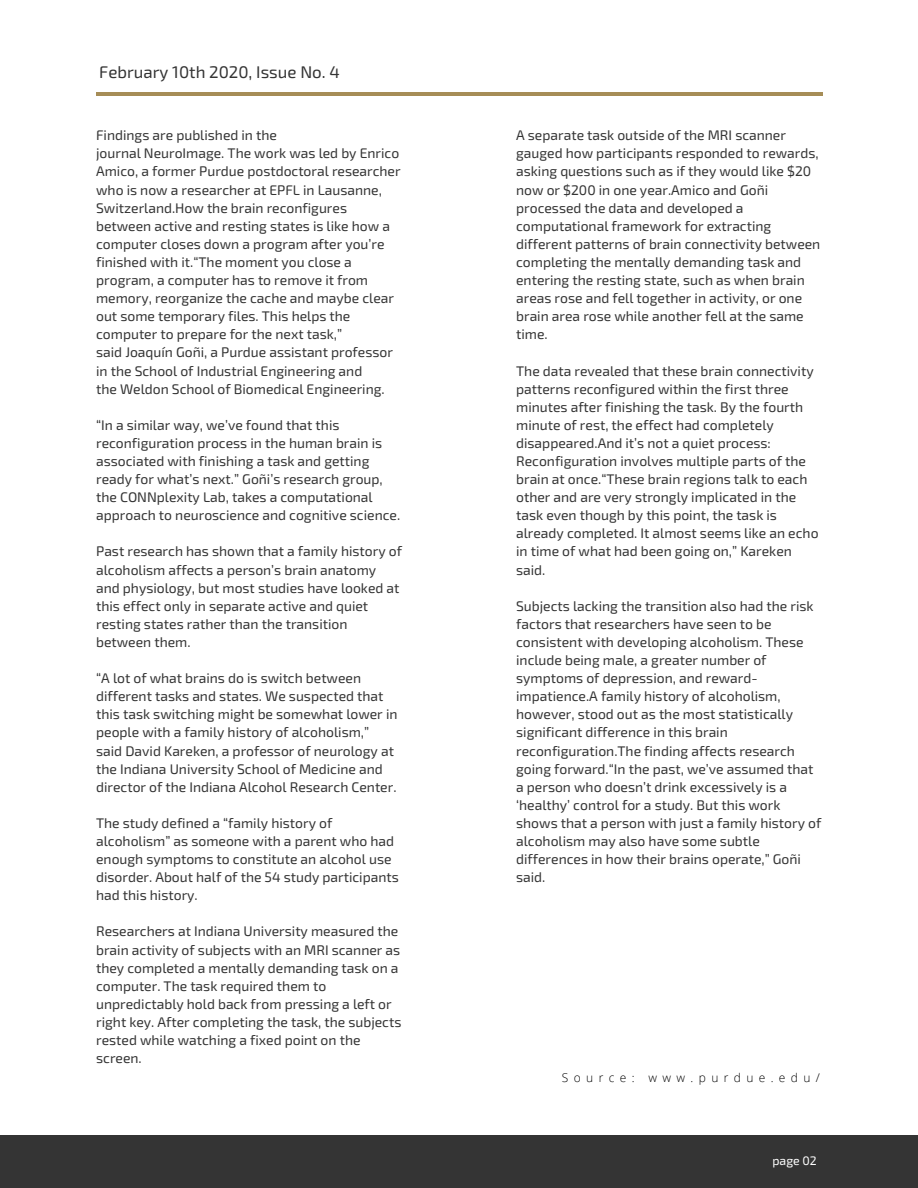
<style>
.page{position:relative;width:918px;height:1188px;background:#fff}
.page>*{position:absolute;margin:0;border:0;box-sizing:border-box;transform-origin:0 0}
.t1{font:16.95px "Exo 2";color:#343434}
.t2{font:13.95px/18.1px "Exo 2";color:#343434}
.t3{font:12.3px "Exo 2";color:#fff}
.t4{font:300 12px "Open Sans";letter-spacing:.45em;color:#000}
</style>
<div class="page">
<div style="left:0;top:1136px;width:918px;height:52px;background:#343434"></div>
<hr style="left:96px;top:92px;width:727px;height:3px;background:#a68d57">
<p class="t1" style="left:99px;top:61px;width:242px">February 10th 2020, Issue No. 4</p>
<p class="t2" style="left:96px;top:126px;width:306px">Findings are published in the<br>journal NeuroImage. The work was led by Enrico Amico, a former Purdue postdoctoral researcher who is now a researcher at EPFL in Lausanne, Switzerland.How the brain reconfigures between active and resting states is like how a computer closes down a program after you’re finished with it.“The moment you close a program, a computer has to remove it from memory, reorganize the cache and maybe clear out some temporary files. This helps the computer to prepare for the next task,”<br>said Joaquín Goñi, a Purdue assistant professor in the School of Industrial Engineering and<br>the Weldon School of Biomedical Engineering.</p>
<p class="t2" style="left:96px;top:415px;width:306px">“In a similar way, we’ve found that this reconfiguration process in the human brain is associated with finishing a task and getting ready for what’s next.” Goñi’s research group, the CONNplexity Lab, takes a computational approach to neuroscience and cognitive science.</p>
<p class="t2" style="left:96px;top:542px;width:307px">Past research has shown that a family history of alcoholism affects a person’s brain anatomy and physiology, but most studies have looked at this effect only in separate active and quiet resting states rather than the transition between them.</p>
<p class="t2" style="left:96px;top:669px;width:303px">“A lot of what brains do is switch between different tasks and states. We suspected that this task switching might be somewhat lower in people with a family history of alcoholism,” said David Kareken, a professor of neurology at the Indiana University School of Medicine and director of the Indiana Alcohol Research Center.</p>
<p class="t2" style="left:96px;top:813px;width:304px">The study defined a “family history of alcoholism” as someone with a parent who had enough symptoms to constitute an alcohol use disorder. About half of the 54 study participants had this history.</p>
<p class="t2" style="left:96px;top:922px;width:307px">Researchers at Indiana University measured the brain activity of subjects with an MRI scanner as they completed a mentally demanding task on a computer. The task required them to unpredictably hold back from pressing a left or right key. After completing the task, the subjects rested while watching a fixed point on the screen.</p>
<p class="t2" style="left:516px;top:126px;width:306px">A separate task outside of the MRI scanner gauged how participants responded to rewards, asking questions such as if they would like $20 now or $200 in one year.Amico and Goñi processed the data and developed a computational framework for extracting different patterns of brain connectivity between completing the mentally demanding task and entering the resting state, such as when brain areas rose and fell together in activity, or one brain area rose while another fell at the same time.</p>
<p class="t2" style="left:516px;top:361px;width:304px">The data revealed that these brain connectivity patterns reconfigured within the first three minutes after finishing the task. By the fourth minute of rest, the effect had completely disappeared.And it’s not a quiet process:<br>Reconfiguration involves multiple parts of the brain at once.“These brain regions talk to each other and are very strongly implicated in the task even though by this point, the task is already completed. It almost seems like an echo in time of what had been going on,” Kareken said.</p>
<p class="t2" style="left:516px;top:596px;width:307px">Subjects lacking the transition also had the risk factors that researchers have seen to be consistent with developing alcoholism. These include being male, a greater number of symptoms of depression, and reward&shy;impatience.A family history of alcoholism, however, stood out as the most statistically significant difference in this brain reconfiguration.The finding affects research going forward.“In the past, we’ve assumed that a person who doesn’t drink excessively is a ‘healthy’ control for a study. But this work shows that a person with just a family history of alcoholism may also have some subtle differences in how their brains operate,” Goñi said.</p>
<p class="t4" style="left:562px;top:1069px;width:260px">Source: www.purdue.edu/</p>
<p class="t3" style="left:773px;top:1153px;width:46px">page 02</p>
</div>
